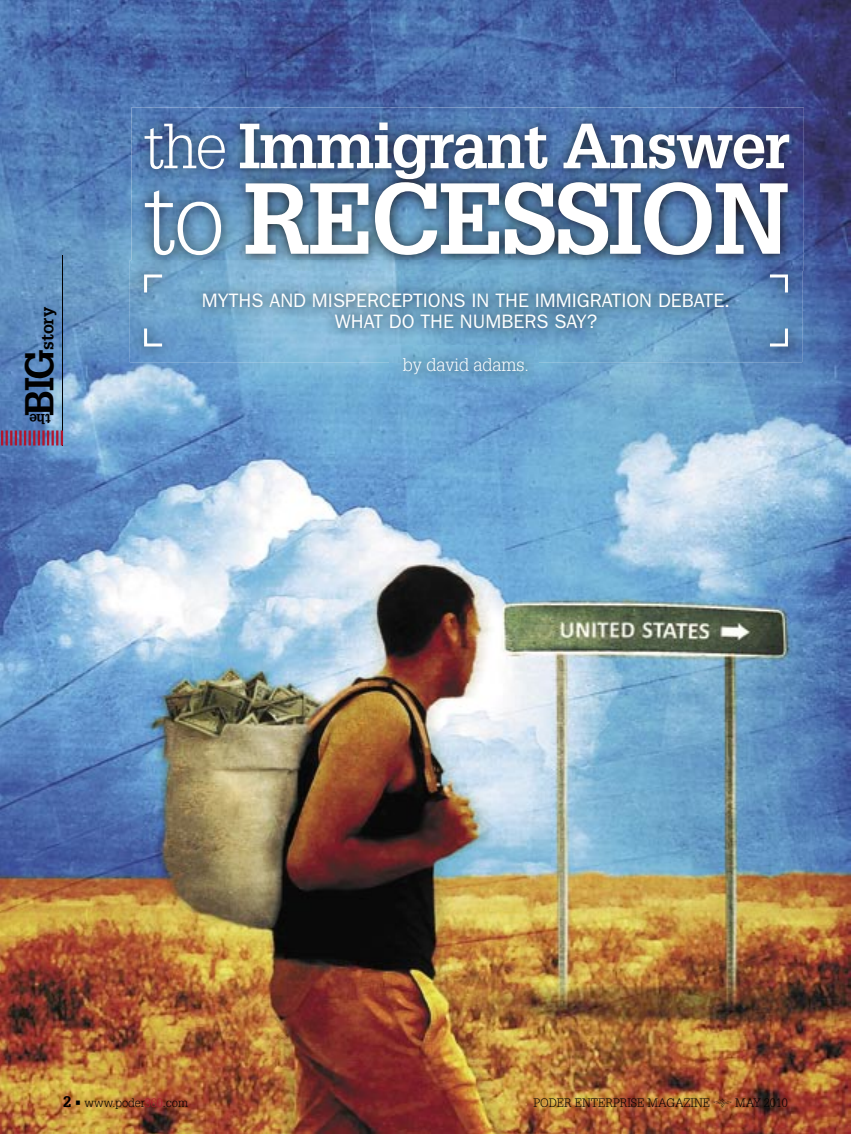
<style>
.page{position:relative;width:851px;height:1134px;background:#fff}
.page>*{position:absolute;margin:0;border:0;box-sizing:border-box;transform-origin:0 0}
.t1{font:700 98.25px "Glypha";letter-spacing:-.03em;color:#fff}
.t2{font:700 62.25px "Glypha";letter-spacing:-.03em;color:#fff}
.t3{font:700 39.45px "Glypha";color:#000}
.t4{font:19.5px/21px "Franklin Gothic";color:#fff;text-align:center}
.t5{font:300 18px "Glypha";color:#fff}
.t6{font:700 17.4px "Glypha";letter-spacing:-.01em;color:#000}
.t7{font:700 13.95px "Glypha";color:#000}
.t8{font:300 12px "Glypha";color:#000}
.s1{font-weight:300}
.s2{font-weight:700;font-size:15px}
.s3{font-weight:700}
.s4{color:#b1162e}
.s5{font-family:"Type Embellishments One Plain";font-weight:400}
</style>
<div class="page">
<img style="left:0;top:0;width:850px;height:1134px">
<img style="left:131px;top:108px;width:672px;height:163px">
<img style="left:130px;top:260px;width:672px;height:102px">
<img style="left:131px;top:260px;width:671px;height:11px">
<svg style="left:770px;top:274px;width:18px;height:18px"></svg>
<svg style="left:144px;top:328px;width:18px;height:18px"></svg>
<svg style="left:770px;top:328px;width:18px;height:18px"></svg>
<svg style="left:144px;top:274px;width:18px;height:18px"></svg>
<img style="left:389px;top:345px;width:150px;height:41px">
<hr style="left:63px;top:255px;width:1px;height:191px;background:#000">
<svg style="left:0;top:430px;width:17px;height:16px"></svg>
<hr style="left:19px;top:430px;width:3px;height:16px;background:#b1162e">
<svg style="left:24px;top:430px;width:16px;height:16px"></svg>
<hr style="left:42px;top:430px;width:3px;height:16px;background:#b1162e">
<svg style="left:47px;top:430px;width:16px;height:16px"></svg>
<p class="t6" style="left:37px;top:350px;width:44px;rotate:-90deg">story</p>
<h3 class="t3" style="left:15px;top:416px;width:68px;rotate:-90deg">BIG</h3>
<p class="t7" style="left:51px;top:427px;width:23px;rotate:-180deg">eht</p>
<h2 class="t2" style="left:144px;top:107px;width:647px"><span class="s1">the</span> Immigrant Answer</h2>
<h1 class="t1" style="left:144px;top:158px;width:647px"><span class="s1">to</span> RECESSION</h1>
<p class="t4" style="left:202px;top:290px;width:529px">MYTHS AND MISPERCEPTIONS IN THE IMMIGRATION DEBATE.<br>WHAT DO THE NUMBERS SAY?</p>
<p class="t5" style="left:403px;top:355px;width:128px">by david adams.</p>
<p class="t8" style="left:63px;top:1096px;width:127px"><span class="s2">2</span> <span class="s3">•</span> www.poder<span class="s4">360</span>.com</p>
<p class="t8" style="left:533px;top:1096px;width:256px">PODER ENTERPRISE MAGAZINE <span class="s5">8</span> MAY 2010</p>
</div>
